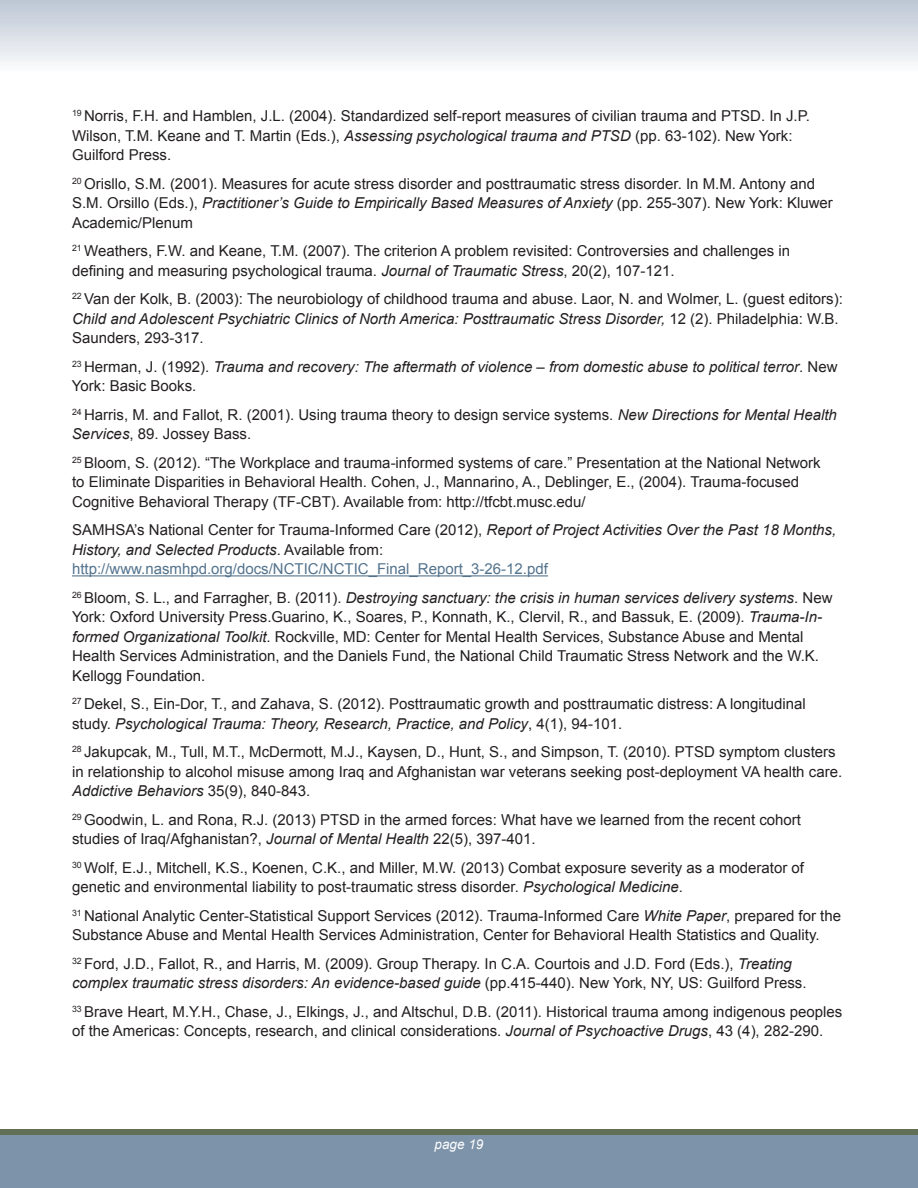
<style>
.page{position:relative;width:918px;height:1188px;background:#fff}
.page>*{position:absolute;margin:0;border:0;box-sizing:border-box;transform-origin:0 0}
.t1{font:15px/19.5px "Arial";color:#231f20}
.t2{font:italic 15px/19.5px "Arial";color:#231f20}
.t3{font:italic 13.5px "Arial";color:#fff}
.s1{font-style:italic}
.s2{font-style:normal}
.s3{font-style:normal;color:#53738d}
</style>
<div class="page">
<div style="left:0;top:1130px;width:918px;height:58px;background:linear-gradient(to right,#616f56,#616f56)"></div>
<div style="left:0;top:1136px;width:918px;height:52px;background:#7c93a9"></div>
<div style="left:0;top:0;width:918px;height:72px;background:linear-gradient(to bottom,#bcc6d4,#fbfbfc)"></div>
<hr style="left:72px;top:575px;width:476px;height:1px;background:#53738d">
<p class="t1" style="left:72px;top:106px;width:740px"><sup>19</sup> Norris, F.H. and Hamblen, J.L. (2004). Standardized self-report measures of civilian trauma and PTSD. In J.P.<br>Wilson, T.M. Keane and T. Martin (Eds.), <span class="s1">Assessing psychological trauma and PTSD</span> (pp. 63-102). New York:<br>Guilford Press.</p>
<p class="t1" style="left:72px;top:174px;width:762px"><sup>20</sup> Orisllo, S.M. (2001). Measures for acute stress disorder and posttraumatic stress disorder. In M.M. Antony and<br>S.M. Orsillo (Eds.), <span class="s1">Practitioner’s Guide to Empirically Based Measures of Anxiety</span> (pp. 255-307). New York: Kluwer<br>Academic/Plenum</p>
<p class="t1" style="left:72px;top:241px;width:720px"><sup>21</sup> Weathers, F.W. and Keane, T.M. (2007). The criterion A problem revisited: Controversies and challenges in defining and measuring psychological trauma. <span class="s1">Journal of Traumatic Stress</span>, 20(2), 107-121.</p>
<p class="t1" style="left:72px;top:289px;width:772px"><sup>22</sup> Van der Kolk, B. (2003): The neurobiology of childhood trauma and abuse. Laor, N. and Wolmer, L. (guest editors):<br><span class="s1">Child and Adolescent Psychiatric Clinics of North America: Posttraumatic Stress Disorder,</span> 12 (2). Philadelphia: W.B.<br>Saunders, 293-317.</p>
<p class="t2" style="left:72px;top:357px;width:767px"><sup>23</sup> <span class="s2">Herman, J. (1992).</span> Trauma and recovery: The aftermath of violence – from domestic abuse to political terror<span class="s2">. New<br>York: Basic Books.</span></p>
<p class="t1" style="left:72px;top:405px;width:766px"><sup>24</sup> Harris, M. and Fallot, R. (2001). Using trauma theory to design service systems. <span class="s1">New Directions for Mental Health<br>Services</span>, 89. Jossey Bass.</p>
<p class="t1" style="left:72px;top:453px;width:750px"><sup>25</sup> Bloom, S. (2012). “The Workplace and trauma-informed systems of care.” Presentation at the National Network to Eliminate Disparities in Behavioral Health. Cohen, J., Mannarino, A., Deblinger, E., (2004). Trauma-focused<br>Cognitive Behavioral Therapy (TF-CBT). Available from: http://tfcbt.musc.edu/</p>
<p class="t2" style="left:72px;top:521px;width:766px"><span class="s2">SAMHSA’s National Center for Trauma-Informed Care (2012),</span> Report of Project Activities Over the Past 18 Months,<br>History, and Selected Products<span class="s2">. Available from: </span><span class="s3">http://www.nasmhpd.org/docs/NCTIC/NCTIC_Final_Report_3-26-12.pdf</span></p>
<p class="t1" style="left:72px;top:588px;width:762px"><sup>26</sup> Bloom, S. L., and Farragher, B. (2011). <span class="s1">Destroying sanctuary: the crisis in human services delivery systems</span>. New York: Oxford University Press.Guarino, K., Soares, P., Konnath, K., Clervil, R., and Bassuk, E. (2009). <span class="s1">Trauma-In&shy;formed Organizational Toolkit</span>. Rockville, MD: Center for Mental Health Services, Substance Abuse and Mental Health Services Administration, and the Daniels Fund, the National Child Traumatic Stress Network and the W.K.<br>Kellogg Foundation.</p>
<p class="t1" style="left:72px;top:694px;width:735px"><sup>27</sup> Dekel, S., Ein-Dor, T., and Zahava, S. (2012). Posttraumatic growth and posttraumatic distress: A longitudinal study. <span class="s1">Psychological Trauma: Theory, Research, Practice, and Policy</span>, 4(1), 94-101.</p>
<p class="t1" style="left:72px;top:742px;width:772px"><sup>28</sup> Jakupcak, M., Tull, M.T., McDermott, M.J., Kaysen, D., Hunt, S., and Simpson, T. (2010). PTSD symptom clusters in relationship to alcohol misuse among Iraq and Afghanistan war veterans seeking post-deployment VA health care.<br><span class="s1">Addictive Behaviors</span> 35(9), 840-843.</p>
<p class="t1" style="left:72px;top:810px;width:731px"><sup>29</sup> Goodwin, L. and Rona, R.J. (2013) PTSD in the armed forces: What have we learned from the recent cohort studies of Iraq/Afghanistan?, <span class="s1">Journal of Mental Health</span> 22(5), 397-401.</p>
<p class="t1" style="left:72px;top:858px;width:734px"><sup>30</sup> Wolf, E.J., Mitchell, K.S., Koenen, C.K., and Miller, M.W. (2013) Combat exposure severity as a moderator of genetic and environmental liability to post-traumatic stress disorder. <span class="s1">Psychological Medicine</span>.</p>
<p class="t1" style="left:72px;top:906px;width:771px"><sup>31</sup> National Analytic Center-Statistical Support Services (2012). Trauma-Informed Care <span class="s1">White Paper</span>, prepared for the<br>Substance Abuse and Mental Health Services Administration, Center for Behavioral Health Statistics and Quality.</p>
<p class="t1" style="left:72px;top:954px;width:736px"><sup>32</sup> Ford, J.D., Fallot, R., and Harris, M. (2009). Group Therapy. In C.A. Courtois and J.D. Ford (Eds.), <span class="s1">Treating complex traumatic stress disorders: An evidence-based guide</span> (pp.415-440). New York, NY, US: Guilford Press.</p>
<p class="t1" style="left:72px;top:1002px;width:772px"><sup>33</sup> Brave Heart, M.Y.H., Chase, J., Elkings, J., and Altschul, D.B. (2011). Historical trauma among indigenous peoples of the Americas: Concepts, research, and clinical considerations. <span class="s1">Journal of Psychoactive Drugs</span>, 43 (4), 282-290.</p>
<p class="t3" style="left:435px;top:1136px;width:50px">page 19</p>
</div>
